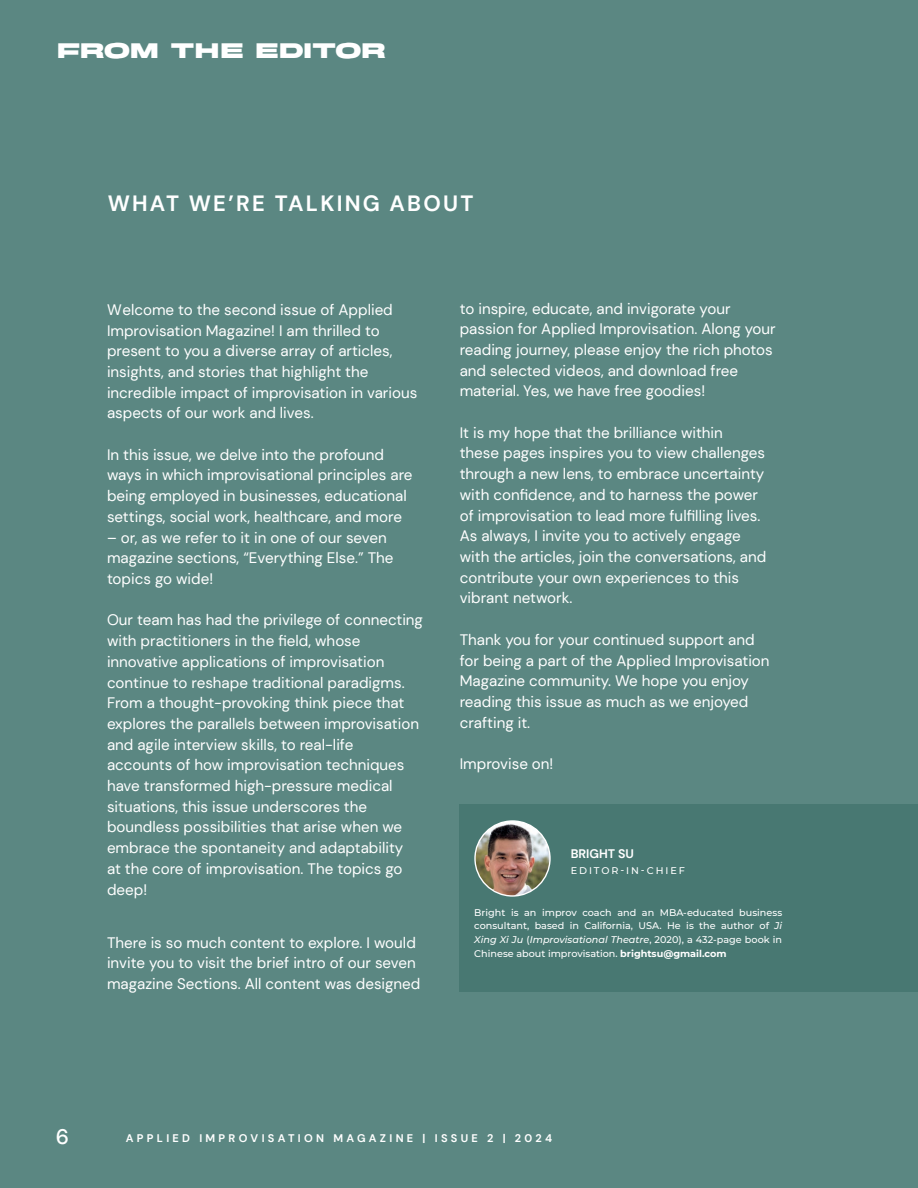
<style>
.page{position:relative;width:918px;height:1188px;background:#5b8782}
.page>*{position:absolute;margin:0;border:0;box-sizing:border-box;transform-origin:0 0}
.t1{font:700 22.05px "DM Sans";letter-spacing:.1em;color:#fff}
.t2{font:21.9px "MATROSKA";letter-spacing:-.055em;color:#fff}
.t3{font:500 21px "DM Sans";color:#fff}
.t4{font:15.15px/20.7px "DM Sans";color:#fff}
.t5{font:700 12.45px "DM Sans";color:#fff}
.t6{font:700 11.1px "DM Sans";letter-spacing:.3em;color:#fff}
.t7{font:500 9.6px/13.8px "Montserrat";color:#fff;text-align:justify}
.t8{font:500 9.6px "Montserrat";letter-spacing:.2em;color:#fff}
.s1{font-style:italic}
.s2{font-weight:700}
</style>
<div class="page">
<div style="left:459px;top:804px;width:459px;height:187px;background:#487872"></div>
<img style="left:475px;top:821px;width:75px;height:75px;border-radius:37px">
<div style="left:474px;top:820px;width:77px;height:77px;border:1px solid #fff;border-radius:50%"></div>
<h2 class="t2" style="left:57px;top:38px;width:332px">FROM THE EDITOR</h2>
<h1 class="t1" style="left:108px;top:189px;width:367px">WHAT WE’RE TALKING ABOUT</h1>
<p class="t4" style="left:107px;top:299px;width:312px">Welcome to the second issue of Applied Improvisation Magazine! I am thrilled to present to you a diverse array of articles, insights, and stories that highlight the incredible impact of improvisation in various aspects of our work and lives.</p>
<p class="t4" style="left:107px;top:444px;width:307px">In this issue, we delve into the profound ways in which improvisational principles are being employed in businesses, educational settings, social work, healthcare, and more</p>
<p class="t4" style="left:107px;top:527px;width:288px">– or, as we refer to it in one of our seven magazine sections, “Everything Else.” The topics go wide!</p>
<p class="t4" style="left:107px;top:610px;width:318px">Our team has had the privilege of connecting with practitioners in the field, whose innovative applications of improvisation continue to reshape traditional paradigms.<br>From a thought-provoking think piece that explores the parallels between improvisation and agile interview skills, to real-life<br>accounts of how improvisation techniques have transformed high-pressure medical situations, this issue underscores the boundless possibilities that arise when we embrace the spontaneity and adaptability<br>at the core of improvisation. The topics go deep!</p>
<p class="t4" style="left:107px;top:932px;width:315px">There is so much content to explore. I would invite you to visit the brief intro of our seven magazine Sections. All content was designed</p>
<p class="t4" style="left:460px;top:298px;width:318px">to inspire, educate, and invigorate your passion for Applied Improvisation. Along your reading journey, please enjoy the rich photos and selected videos, and download free material. Yes, we have free goodies!</p>
<p class="t4" style="left:460px;top:422px;width:308px">It is my hope that the brilliance within<br>these pages inspires you to view challenges through a new lens, to embrace uncertainty with confidence, and to harness the power of improvisation to lead more fulfilling lives.<br>As always, I invite you to actively engage with the articles, join the conversations, and contribute your own experiences to this vibrant network.</p>
<p class="t4" style="left:460px;top:629px;width:311px">Thank you for your continued support and for being a part of the Applied Improvisation Magazine community. We hope you enjoy reading this issue as much as we enjoyed crafting it.</p>
<p class="t4" style="left:460px;top:753px;width:95px">Improvise on!</p>
<p class="t5" style="left:571px;top:846px;width:65px">BRIGHT SU</p>
<p class="t8" style="left:571px;top:864px;width:116px">EDITOR-IN-CHIEF</p>
<p class="t7" style="left:474px;top:905px;width:309px">Bright is an improv coach and an MBA-educated business consultant, based in California, USA. He is the author of <span class="s1">Ji Xing Xi Ju</span> (<span class="s1">Improvisational Theatre</span>, 2020), a 432-page book in Chinese about improvisation. <span class="s2">brightsu@gmail.com</span></p>
<h3 class="t3" style="left:56px;top:1123px;width:15px">6</h3>
<p class="t6" style="left:126px;top:1131px;width:428px">APPLIED IMPROVISATION MAGAZINE | ISSUE 2 | 2024</p>
</div>
